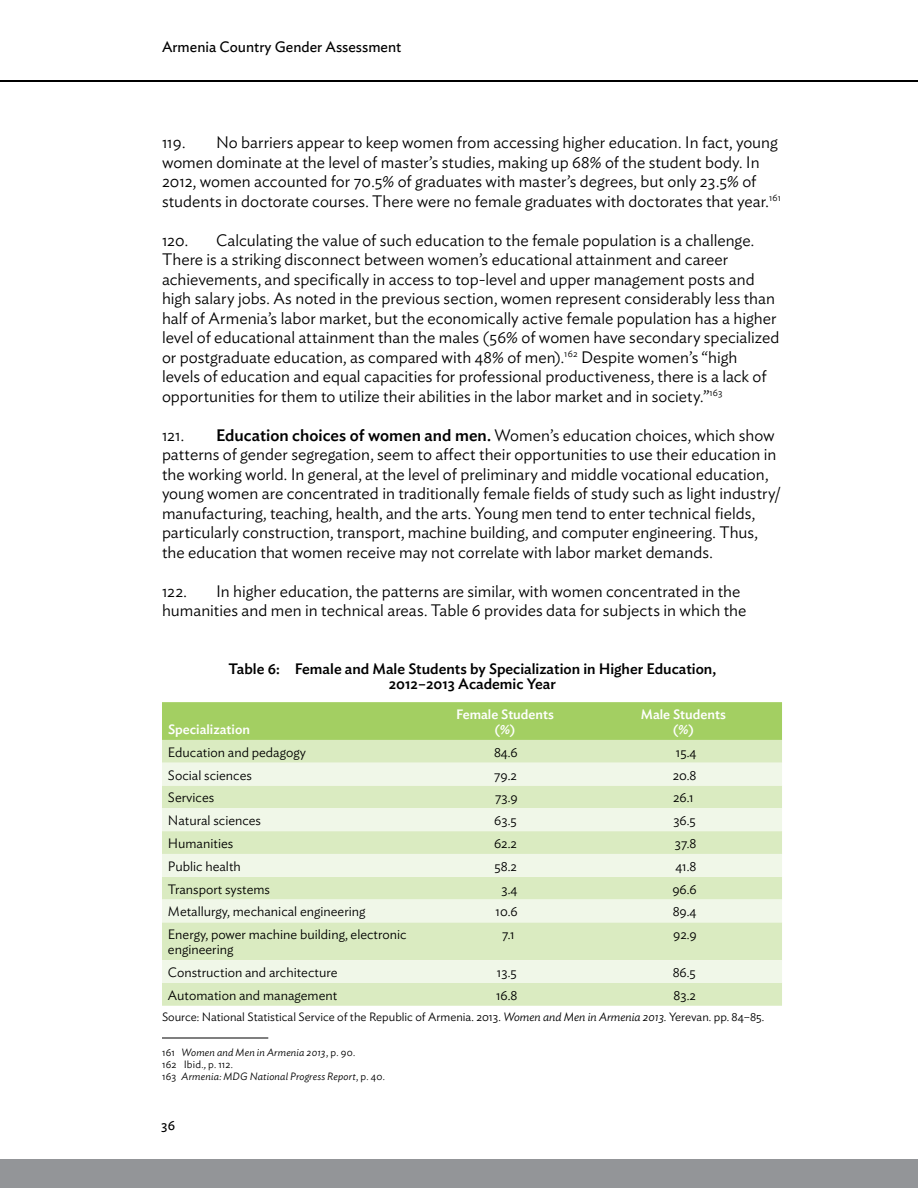
<style>
.page{position:relative;width:918px;height:1188px;background:#fff}
.page>*{position:absolute;margin:0;border:0;box-sizing:border-box;transform-origin:0 0}
.t1{font:300 16.5px/19.5px "Ideal Sans";color:#000}
.t2{font:500 15px/15px "Ideal Sans";color:#000;text-align:center}
.t3{font:15px "Ideal Sans";color:#000}
.t4{font:300 13.5px/15px "Ideal Sans";color:#000}
.t5{font:500 13.5px/15px "Ideal Sans";color:#fff;text-align:center}
.t6{font:13.5px "Ideal Sans";color:#000}
.t7{font:300 12px "Ideal Sans";color:#000}
.t8{font:italic 300 10.5px/12px "Ideal Sans";letter-spacing:.02em;color:#000}
.s1{font-weight:500}
.s2{font-style:italic}
.s3{font-style:normal}
</style>
<div class="page">
<div style="left:0;top:1159px;width:918px;height:29px;background:#939598"></div>
<hr style="left:0;top:80px;width:918px;height:2px;background:#000">
<hr style="left:162px;top:1038px;width:106px;height:1px;background:#000">
<div style="left:162px;top:702px;width:620px;height:38px;background:#a3cf62"></div>
<div style="left:162px;top:740px;width:620px;height:266px;background:#daebc1"></div>
<svg style="left:162px;top:763px;width:620px;height:220px;background:#e5f1d5"></svg>
<p class="t3" style="left:162px;top:36px;width:241px">Armenia Country Gender Assessment</p>
<p class="t1" style="left:162px;top:131px;width:620px;text-indent:54px">No barriers appear to keep women from accessing higher education. In fact, young women dominate at the level of master’s studies, making up 68% of the student body. In 2012, women accounted for 70.5% of graduates with master’s degrees, but only 23.5% of students in doctorate courses. There were no female graduates with doctorates that year.<sup>161</sup></p>
<p class="t1" style="left:162px;top:229px;width:28px">120.</p>
<p class="t1" style="left:162px;top:131px;width:25px">119.</p>
<p class="t1" style="left:162px;top:229px;width:619px;text-indent:54px">Calculating the value of such education to the female population is a challenge.<br>There is a striking disconnect between women’s educational attainment and career achievements, and specifically in access to top-level and upper management posts and high salary jobs. As noted in the previous section, women represent considerably less than half of Armenia’s labor market, but the economically active female population has a higher level of educational attainment than the males (56% of women have secondary specialized or postgraduate education, as compared with 48% of men).<sup>162</sup> Despite women’s “high levels of education and equal capacities for professional productiveness, there is a lack of opportunities for them to utilize their abilities in the labor market and in society.”<sup>163</sup></p>
<p class="t1" style="left:162px;top:424px;width:24px">121.</p>
<p class="t1" style="left:162px;top:424px;width:620px;text-indent:54px"><span class="s1">Education choices of women and men.</span> Women’s education choices, which show patterns of gender segregation, seem to affect their opportunities to use their education in the working world. In general, at the level of preliminary and middle vocational education, young women are concentrated in traditionally female fields of study such as light industry/ manufacturing, teaching, health, and the arts. Young men tend to enter technical fields, particularly construction, transport, machine building, and computer engineering. Thus, the education that women receive may not correlate with labor market demands.</p>
<p class="t1" style="left:162px;top:580px;width:26px">122.</p>
<p class="t1" style="left:162px;top:580px;width:586px;text-indent:54px">In higher education, the patterns are similar, with women concentrated in the humanities and men in technical areas. Table 6 provides data for subjects in which the</p>
<p class="t2" style="left:229px;top:661px;width:489px">Table 6: Female and Male Students by Specialization in Higher Education,<br>2012–2013 Academic Year</p>
<p class="t5" style="left:168px;top:721px;width:84px">Specialization</p>
<p class="t5" style="left:456px;top:706px;width:99px">Female Students (%)</p>
<p class="t5" style="left:641px;top:706px;width:86px">Male Students (%)</p>
<p class="t4" style="left:168px;top:743px;width:139px">Education and pedagogy</p>
<p class="t4" style="left:494px;top:743px;width:25px">84.6</p>
<p class="t4" style="left:676px;top:743px;width:22px">15.4</p>
<p class="t4" style="left:168px;top:766px;width:85px">Social sciences</p>
<p class="t4" style="left:494px;top:766px;width:24px">79.2</p>
<p class="t4" style="left:673px;top:766px;width:25px">20.8</p>
<p class="t4" style="left:168px;top:789px;width:48px">Services</p>
<p class="t4" style="left:495px;top:789px;width:24px">73.9</p>
<p class="t4" style="left:673px;top:789px;width:22px">26.1</p>
<p class="t4" style="left:168px;top:812px;width:95px">Natural sciences</p>
<p class="t4" style="left:494px;top:812px;width:24px">63.5</p>
<p class="t4" style="left:673px;top:812px;width:24px">36.5</p>
<p class="t4" style="left:168px;top:835px;width:67px">Humanities</p>
<p class="t4" style="left:494px;top:835px;width:24px">62.2</p>
<p class="t4" style="left:675px;top:835px;width:23px">37.8</p>
<p class="t4" style="left:168px;top:857px;width:74px">Public health</p>
<p class="t4" style="left:495px;top:857px;width:24px">58.2</p>
<p class="t4" style="left:675px;top:857px;width:22px">41.8</p>
<p class="t4" style="left:168px;top:880px;width:104px">Transport systems</p>
<p class="t4" style="left:501px;top:880px;width:17px">3.4</p>
<p class="t4" style="left:672px;top:880px;width:26px">96.6</p>
<p class="t4" style="left:168px;top:903px;width:199px">Metallurgy, mechanical engineering</p>
<p class="t4" style="left:496px;top:903px;width:24px">10.6</p>
<p class="t4" style="left:673px;top:903px;width:25px">89.4</p>
<p class="t4" style="left:168px;top:926px;width:240px">Energy, power machine building, electronic engineering</p>
<p class="t4" style="left:502px;top:926px;width:14px">7.1</p>
<p class="t4" style="left:673px;top:926px;width:25px">92.9</p>
<p class="t4" style="left:168px;top:964px;width:171px">Construction and architecture</p>
<p class="t4" style="left:497px;top:964px;width:21px">13.5</p>
<p class="t4" style="left:673px;top:964px;width:25px">86.5</p>
<p class="t4" style="left:168px;top:986px;width:171px">Automation and management</p>
<p class="t4" style="left:496px;top:986px;width:23px">16.8</p>
<p class="t4" style="left:674px;top:986px;width:24px">83.2</p>
<p class="t7" style="left:162px;top:1008px;width:604px">Source: National Statistical Service of the Republic of Armenia. 2013. <span class="s2">Women and Men in Armenia 2013.</span> Yerevan. pp. 84–85.</p>
<p class="t8" style="left:162px;top:1045px;width:225px"><span class="s3">161</span> Women and Men in Armenia 2013<span class="s3">, p. 90.<br>162 Ibid.</span>, <span class="s3">p. 112.<br>163</span> Armenia: MDG National Progress Report<span class="s3">, p. 40.</span></p>
<p class="t6" style="left:161px;top:1115px;width:15px">36</p>
</div>
